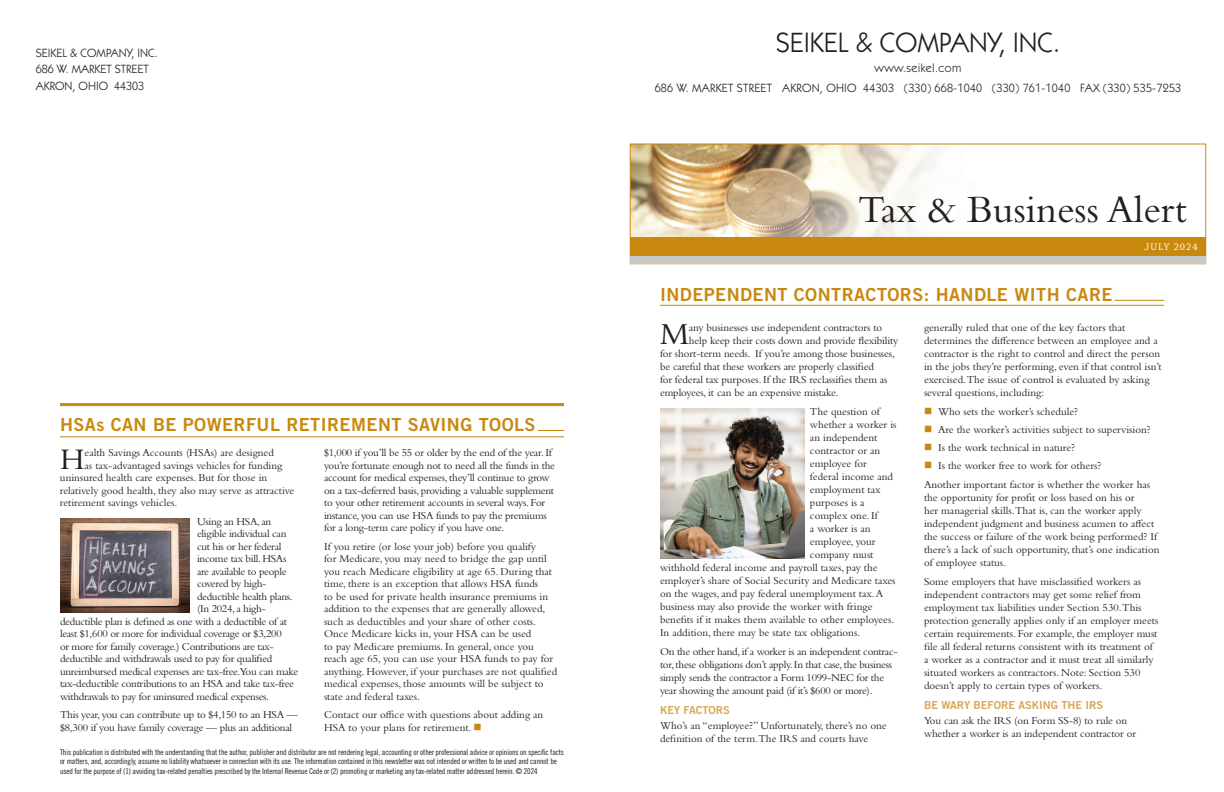
<style>
.page{position:relative;width:1224px;height:792px;background:#fff}
.page>*{position:absolute;margin:0;border:0;box-sizing:border-box;transform-origin:0 0}
.t1{font:40px "Bembo Std";color:#231f20}
.t2{font:31.9px "Bembo Std";color:#231f20}
.t3{font:31.1px "Bembo Std";color:#231f20}
.t4{font:28px "ITC Kabel Std";color:#231f20}
.t5{font:18px "Trade Gothic LT Std Bd 2";letter-spacing:.025em;color:#c8890e}
.t6{font:12px/20.4px "ITC Kabel Std";letter-spacing:.02em;color:#231f20;text-align:center}
.t7{font:12px/16.4px "ITC Kabel Std";color:#231f20}
.t8{font:11px/13px "Bembo Std";color:#231f20}
.t9{font:11px/13px "Bembo Std";letter-spacing:-.025em;color:#231f20}
.t10{font:11px/12.5px "Bembo Std";letter-spacing:-.02em;color:#231f20}
.t11{font:11px "Trade Gothic LT Std Bd 2";color:#d9a756}
.t12{font:10px "Chaparral Pro";letter-spacing:.1em;color:#fff}
.t13{font:8px/9.6px "Trade Gothic LT Std Cn 18";letter-spacing:-.015em;color:#231f20}
.s1{color:#c8890e}
</style>
<div class="page">
<img style="left:632px;top:146px;width:308px;height:91px">
<hr style="left:1115px;top:300px;width:49px;height:1px;background:#c8890e">
<hr style="left:660px;top:305px;width:504px;height:1px;background:#c8890e">
<div style="left:630px;top:144px;width:576px;height:120px;border:1px solid #c8890e"></div>
<div style="left:630px;top:237px;width:576px;height:27px;background:#c7c8ca"></div>
<div style="left:630px;top:237px;width:576px;height:19px;background:#c8890e"></div>
<hr style="left:60px;top:403px;width:504px;height:3px;background:#c8890e">
<svg style="left:538px;top:430px;width:26px;height:1px"></svg>
<hr style="left:60px;top:436px;width:504px;height:1px;background:#c8890e">
<img style="left:660px;top:408px;width:145px;height:151px">
<img style="left:60px;top:518px;width:130px;height:95px">
<p class="t7" style="left:36px;top:45px;width:123px">SEIKEL &amp; COMPANY, INC.<br>686 W. MARKET STREET<br>AKRON, OHIO 44303</p>
<h3 class="t5" style="left:60px;top:413px;width:477px">HSAs CAN BE POWERFUL RETIREMENT SAVING TOOLS</h3>
<p class="t10" style="left:324px;top:446px;width:233px">$1,000 if you’ll be 55 or older by the end of the year. If you’re fortunate enough not to need all the funds in the account for medical expenses, they’ll continue to grow on a tax-deferred basis, providing a valuable supplement to your other retirement accounts in several ways. For instance, you can use HSA funds to pay the premiums for a long-term care policy if you have one.</p>
<p class="t8" style="left:324px;top:540px;width:235px;line-height:12.5px">If you retire (or lose your job) before you qualify<br>for Medicare, you may need to bridge the gap until you reach Medicare eligibility at age 65. During that time, there is an exception that allows HSA funds<br>to be used for private health insurance premiums in addition to the expenses that are generally allowed, such as deductibles and your share of other costs.<br>Once Medicare kicks in, your HSA can be used<br>to pay Medicare premiums. In general, once you reach age 65, you can use your HSA funds to pay for anything. However, if your purchases are not qualified medical expenses, those amounts will be subject to state and federal taxes.</p>
<p class="t8" style="left:324px;top:708px;width:221px;line-height:12.5px">Contact our office with questions about adding an<br>HSA to your plans for retirement. <span class="s1">■</span></p>
<p class="t13" style="left:60px;top:747px;width:506px">This publication is distributed with the understanding that the author, publisher and distributor are not rendering legal, accounting or other professional advice or opinions on specific facts or matters, and, accordingly, assume no liability whatsoever in connection with its use. The information contained in this newsletter was not intended or written to be used and cannot be used for the purpose of (1) avoiding tax-related penalties prescribed by the Internal Revenue Code or (2) promoting or marketing any tax-related matter addressed herein. © 2024</p>
<h3 class="t3" style="left:60px;top:441px;width:26px">H</h3>
<p class="t8" style="left:85px;top:446px;width:191px">ealth Savings Accounts (HSAs) are designed</p>
<p class="t8" style="left:85px;top:459px;width:199px">as tax-advantaged savings vehicles for funding</p>
<p class="t8" style="left:60px;top:471px;width:209px">uninsured health care expenses. But for those in</p>
<p class="t8" style="left:60px;top:484px;width:236px">relatively good health, they also may serve as attractive</p>
<p class="t8" style="left:60px;top:496px;width:119px">retirement savings vehicles.</p>
<p class="t9" style="left:197px;top:515px;width:76px">Using an HSA, an</p>
<p class="t9" style="left:197px;top:527px;width:91px">eligible individual can</p>
<p class="t9" style="left:197px;top:540px;width:86px">cut his or her federal</p>
<p class="t9" style="left:197px;top:552px;width:91px">income tax bill. HSAs</p>
<p class="t9" style="left:197px;top:565px;width:91px">are available to people</p>
<p class="t9" style="left:197px;top:577px;width:71px">covered by high-</p>
<p class="t9" style="left:197px;top:590px;width:97px">deductible health plans.</p>
<p class="t9" style="left:197px;top:602px;width:71px">(In 2024, a high-</p>
<p class="t9" style="left:60px;top:615px;width:229px">deductible plan is defined as one with a deductible of at</p>
<p class="t9" style="left:60px;top:627px;width:223px">least $1,600 or more for individual coverage or $3,200</p>
<p class="t9" style="left:60px;top:640px;width:215px">or more for family coverage.) Contributions are tax-</p>
<p class="t9" style="left:60px;top:652px;width:214px">deductible and withdrawals used to pay for qualified</p>
<p class="t9" style="left:60px;top:665px;width:240px">unreimbursed medical expenses are tax-free.You can make</p>
<p class="t9" style="left:60px;top:677px;width:236px">tax-deductible contributions to an HSA and take tax-free</p>
<p class="t9" style="left:60px;top:690px;width:211px">withdrawals to pay for uninsured medical expenses.</p>
<p class="t10" style="left:60px;top:708px;width:239px">This year, you can contribute up to $4,150 to an HSA — $8,300 if you have family coverage — plus an additional</p>
<h3 class="t4" style="left:776px;top:26px;width:286px">SEIKEL &amp; COMPANY, INC.</h3>
<p class="t6" style="left:655px;top:58px;width:528px">www.seikel.com<br>686 W. MARKET STREET AKRON, OHIO 44303 (330) 668-1040 (330) 761-1040 FAX (330) 535-7253</p>
<h1 class="t1" style="left:858px;top:186px;width:330px">Tax &amp; Business Alert</h1>
<p class="t12" style="left:1145px;top:242px;width:55px">JULY 2024</p>
<h3 class="t5" style="left:660px;top:283px;width:454px">INDEPENDENT CONTRACTORS: HANDLE WITH CARE</h3>
<h2 class="t2" style="left:660px;top:316px;width:31px">M</h2>
<p class="t8" style="left:689px;top:321px;width:195px">any businesses use independent contractors to</p>
<p class="t8" style="left:689px;top:334px;width:211px">help keep their costs down and provide flexibility</p>
<p class="t8" style="left:660px;top:347px;width:236px">for short-term needs. If you’re among those businesses,</p>
<p class="t8" style="left:660px;top:360px;width:216px">be careful that these workers are properly classified</p>
<p class="t8" style="left:660px;top:373px;width:229px">for federal tax purposes. If the IRS reclassifies them as</p>
<p class="t8" style="left:660px;top:386px;width:180px">employees, it can be an expensive mistake.</p>
<p class="t8" style="left:810px;top:405px;width:71px">The question of</p>
<p class="t8" style="left:810px;top:418px;width:88px">whether a worker is</p>
<p class="t8" style="left:810px;top:431px;width:69px">an independent</p>
<p class="t8" style="left:810px;top:444px;width:72px">contractor or an</p>
<p class="t8" style="left:810px;top:457px;width:58px">employee for</p>
<p class="t8" style="left:810px;top:470px;width:85px">federal income and</p>
<p class="t8" style="left:810px;top:483px;width:72px">employment tax</p>
<p class="t8" style="left:810px;top:496px;width:56px">purposes is a</p>
<p class="t8" style="left:810px;top:509px;width:69px">complex one. If</p>
<p class="t8" style="left:810px;top:522px;width:62px">a worker is an</p>
<p class="t8" style="left:810px;top:535px;width:67px">employee, your</p>
<p class="t8" style="left:810px;top:548px;width:65px">company must</p>
<p class="t8" style="left:660px;top:561px;width:219px">withhold federal income and payroll taxes, pay the</p>
<p class="t8" style="left:660px;top:574px;width:237px">employer’s share of Social Security and Medicare taxes</p>
<p class="t8" style="left:660px;top:587px;width:225px">on the wages, and pay federal unemployment tax. A</p>
<p class="t8" style="left:660px;top:600px;width:214px">business may also provide the worker with fringe</p>
<p class="t8" style="left:660px;top:613px;width:236px">benefits if it makes them available to other employees.</p>
<p class="t8" style="left:660px;top:626px;width:202px">In addition, there may be state tax obligations.</p>
<p class="t9" style="left:660px;top:645px;width:239px">On the other hand, if a worker is an independent contrac&shy;tor, these obligations don’t apply. In that case, the business simply sends the contractor a Form 1099-NEC for the year showing the amount paid (if it’s $600 or more).</p>
<p class="t11" style="left:660px;top:704px;width:71px">KEY FACTORS</p>
<p class="t8" style="left:660px;top:719px;width:228px">Who’s an “employee?” Unfortunately, there’s no one definition of the term.The IRS and courts have</p>
<p class="t8" style="left:924px;top:321px;width:239px">generally ruled that one of the key factors that determines the difference between an employee and a contractor is the right to control and direct the person in the jobs they’re performing, even if that control isn’t exercised.The issue of control is evaluated by asking several questions, including:</p>
<p class="t8" style="left:924px;top:405px;width:156px"><span class="s1">■</span> Who sets the worker’s schedule?</p>
<p class="t8" style="left:924px;top:423px;width:228px"><span class="s1">■</span> Are the worker’s activities subject to supervision?</p>
<p class="t8" style="left:924px;top:441px;width:153px"><span class="s1">■</span> Is the work technical in nature?</p>
<p class="t8" style="left:924px;top:456px;width:228px;line-height:19px"><span class="s1">■</span> Is the worker free to work for others?<br>Another important factor is whether the worker has</p>
<p class="t8" style="left:924px;top:491px;width:237px">the opportunity for profit or loss based on his or<br>her managerial skills.That is, can the worker apply independent judgment and business acumen to affect the success or failure of the work being performed? If there’s a lack of such opportunity, that’s one indication of employee status.</p>
<p class="t8" style="left:924px;top:575px;width:236px">Some employers that have misclassified workers as independent contractors may get some relief from employment tax liabilities under Section 530.This protection generally applies only if an employer meets certain requirements. For example, the employer must file all federal returns consistent with its treatment of a worker as a contractor and it must treat all similarly situated workers as contractors. Note: Section 530 doesn’t apply to certain types of workers.</p>
<p class="t11" style="left:924px;top:699px;width:181px">BE WARY BEFORE ASKING THE IRS</p>
<p class="t8" style="left:924px;top:714px;width:214px">You can ask the IRS (on Form SS-8) to rule on whether a worker is an independent contractor or</p>
</div>
